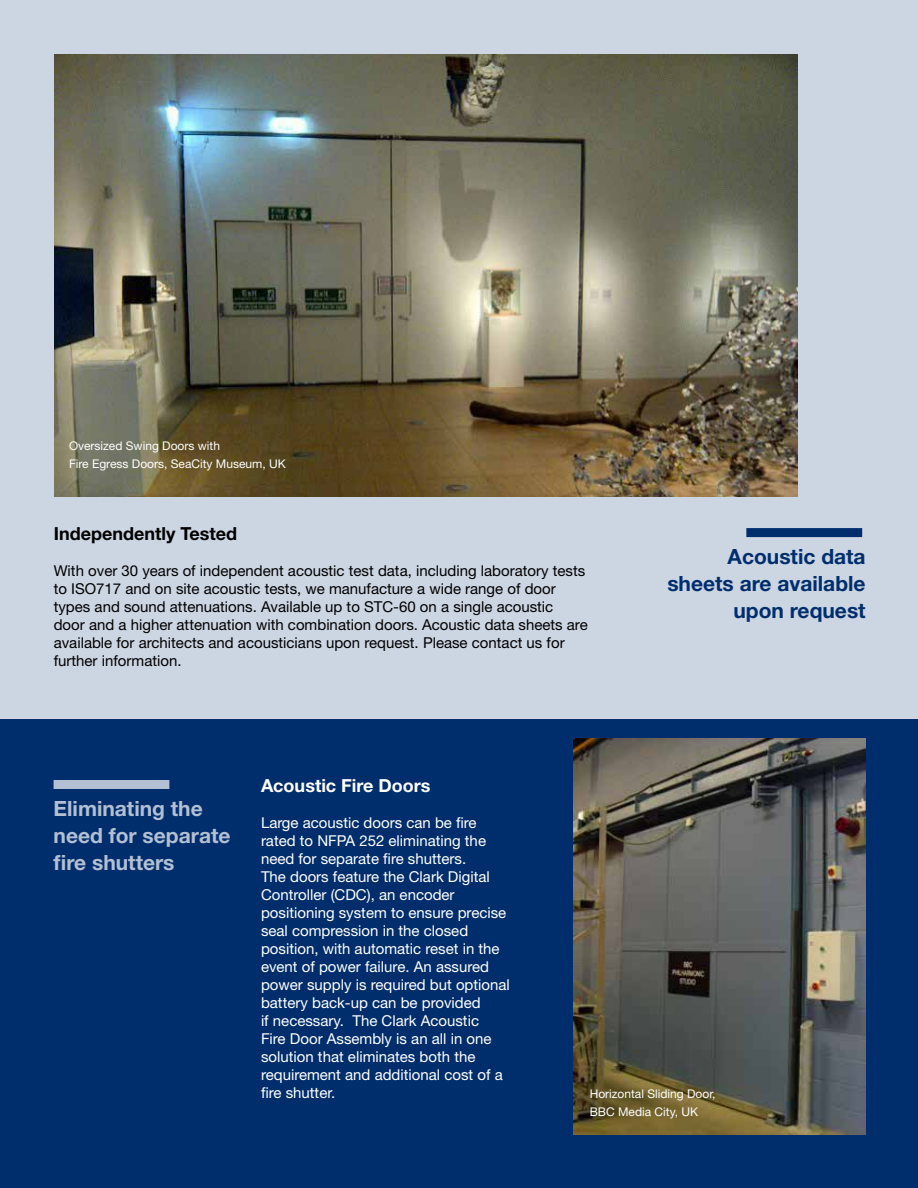
<style>
.page{position:relative;width:918px;height:1188px;background:#fff}
.page>*{position:absolute;margin:0;border:0;box-sizing:border-box;transform-origin:0 0}
.t1{font:700 21px/27px "Helvetica Neue";color:#b3c0d3}
.t2{font:700 21px/27px "Helvetica Neue";color:#002e6d;text-align:right}
.t3{font:700 18px "Helvetica Neue";color:#000}
.t4{font:700 18px "Helvetica Neue";color:#fff}
.t5{font:15px/18px "Helvetica Neue";color:#fff}
.t6{font:15px/18px "Helvetica Neue";color:#000}
.t7{font:12px/18px "Helvetica Neue";color:#fff}
</style>
<div class="page">
<div style="left:0;top:719px;width:918px;height:469px;background:#002e6d"></div>
<div style="left:0;top:0;width:918px;height:719px;background:#ccd5e2"></div>
<div style="left:54px;top:780px;width:115px;height:9px;background:#b3c0d3"></div>
<div style="left:746px;top:528px;width:116px;height:9px;background:#002e6d"></div>
<img style="left:574px;top:738px;width:291px;height:396px">
<img style="left:54px;top:54px;width:743px;height:442px">
<p class="t7" style="left:69px;top:437px;width:218px">Oversized Swing Doors with<br>Fire Egress Doors, SeaCity Museum, UK</p>
<p class="t3" style="left:54px;top:522px;width:185px">Independently Tested</p>
<p class="t6" style="left:54px;top:561px;width:535px">With over 30 years of independent acoustic test data, including laboratory tests to ISO717 and on site acoustic tests, we manufacture a wide range of door types and sound attenuations. Available up to STC-60 on a single acoustic door and a higher attenuation with combination doors. Acoustic data sheets are available for architects and acousticians upon request. Please contact us for further information.</p>
<h1 class="t2" style="left:667px;top:543px;width:200px">Acoustic data sheets are available upon request</h1>
<h1 class="t1" style="left:54px;top:795px;width:178px">Eliminating the need for separate fire shutters</h1>
<p class="t4" style="left:261px;top:774px;width:171px">Acoustic Fire Doors</p>
<p class="t5" style="left:261px;top:813px;width:250px">Large acoustic doors can be fire rated to NFPA 252 eliminating the need for separate fire shutters.<br>The doors feature the Clark Digital<br>Controller (CDC), an encoder positioning system to ensure precise seal compression in the closed position, with automatic reset in the event of power failure. An assured power supply is required but optional battery back-up can be provided<br>if necessary. The Clark Acoustic<br>Fire Door Assembly is an all in one solution that eliminates both the requirement and additional cost of a fire shutter.</p>
<p class="t7" style="left:590px;top:1085px;width:127px">Horizontal Sliding Door,<br>BBC Media City, UK</p>
</div>
